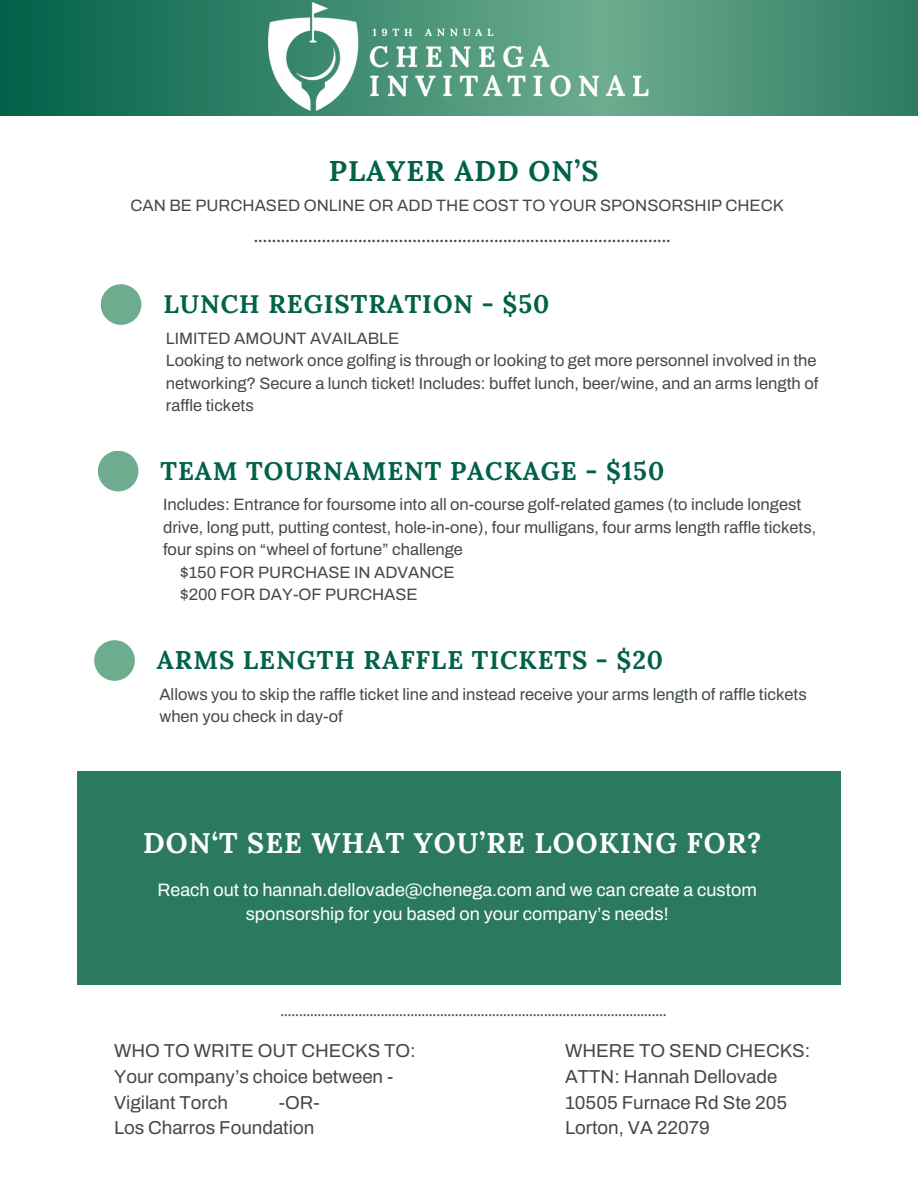
<style>
.page{position:relative;width:918px;height:1188px;background:#fff}
.page>*{position:absolute;margin:0;border:0;box-sizing:border-box;transform-origin:0 0}
.t1{font:700 28.5px "Lora";letter-spacing:.035em;color:#fff}
.t2{font:700 28.5px "Lora";letter-spacing:.035em;color:#026149}
.t3{font:700 25.5px "Lora";letter-spacing:.035em;color:#026149}
.t4{font:18.75px/25.8px "Archivo";color:#42494b}
.t5{font:18px/24.8px "Archivo";color:#fff;text-align:center}
.t6{font:16.5px/22.5px "Archivo";color:#42494b}
.t7{font:700 16.5px "Lora";color:#42494b}
.t8{font:700 13.5px "Lora";color:#42494b}
</style>
<div class="page">
<div style="left:94px;top:640px;width:41px;height:41px;background:#6dac8f;border-radius:50%"></div>
<svg style="left:0;top:0;width:918px;height:116px;background:#328167"></svg>
<img style="left:269px;top:3px;width:380px;height:108px">
<div style="left:101px;top:284px;width:40px;height:41px;background:#6dac8f;border-radius:50%"></div>
<div style="left:98px;top:451px;width:40px;height:40px;background:#6dac8f;border-radius:50%"></div>
<div style="left:77px;top:771px;width:763px;height:214px;background:#2b7a60"></div>
<h2 class="t2" style="left:329px;top:152px;width:271px">PLAYER ADD ON’S</h2>
<p class="t6" style="left:131px;top:194px;width:655px">CAN BE PURCHASED ONLINE OR ADD THE COST TO YOUR SPONSORSHIP CHECK</p>
<p class="t7" style="left:254px;top:225px;width:418px">............................................................................................</p>
<p class="t3" style="left:163px;top:287px;width:387px">LUNCH REGISTRATION - $50</p>
<p class="t6" style="left:166px;top:327px;width:235px">LIMITED AMOUNT AVAILABLE</p>
<h2 class="t6" style="left:166px;top:349px;width:654px;text-align:justify">Looking to network once golfing is through or looking to get more personnel involved in the networking? Secure a lunch ticket! Includes: buffet lunch, beer/wine, and an arms length of raffle tickets</h2>
<h1 class="t3" style="left:161px;top:454px;width:505px">TEAM TOURNAMENT PACKAGE - $150</h1>
<h4 class="t6" style="left:163px;top:493px;width:655px">Includes: Entrance for foursome into all on-course golf-related games (to include longest drive, long putt, putting contest, hole-in-one), four mulligans, four arms length raffle tickets, four spins on “wheel of fortune” challenge</h4>
<p class="t6" style="left:180px;top:561px;width:276px">$150 FOR PURCHASE IN ADVANCE</p>
<h2 class="t6" style="left:180px;top:583px;width:239px">$200 FOR DAY-OF PURCHASE</h2>
<p class="t3" style="left:157px;top:643px;width:508px">ARMS LENGTH RAFFLE TICKETS - $20</p>
<p class="t6" style="left:159px;top:683px;width:649px">Allows you to skip the raffle ticket line and instead receive your arms length of raffle tickets when you check in day-of</p>
<h1 class="t1" style="left:143px;top:824px;width:620px">DON‘T SEE WHAT YOU’RE LOOKING FOR?</h1>
<h3 class="t5" style="left:158px;top:877px;width:601px">Reach out to hannah.dellovade@chenega.com and we can create a custom sponsorship for you based on your company’s needs!</h3>
<p class="t8" style="left:281px;top:1003px;width:387px">........................................................................................................</p>
<p class="t4" style="left:565px;top:1038px;width:247px">WHERE TO SEND CHECKS:<br>ATTN: Hannah Dellovade<br>10505 Furnace Rd Ste 205<br>Lorton, VA 22079</p>
<p class="t4" style="left:114px;top:1038px;width:303px">WHO TO WRITE OUT CHECKS TO:<br>Your company’s choice between -<br>Vigilant Torch</p>
<p class="t4" style="left:114px;top:1089px;width:207px;text-align:right">-OR-<br>Los Charros Foundation</p>
</div>
